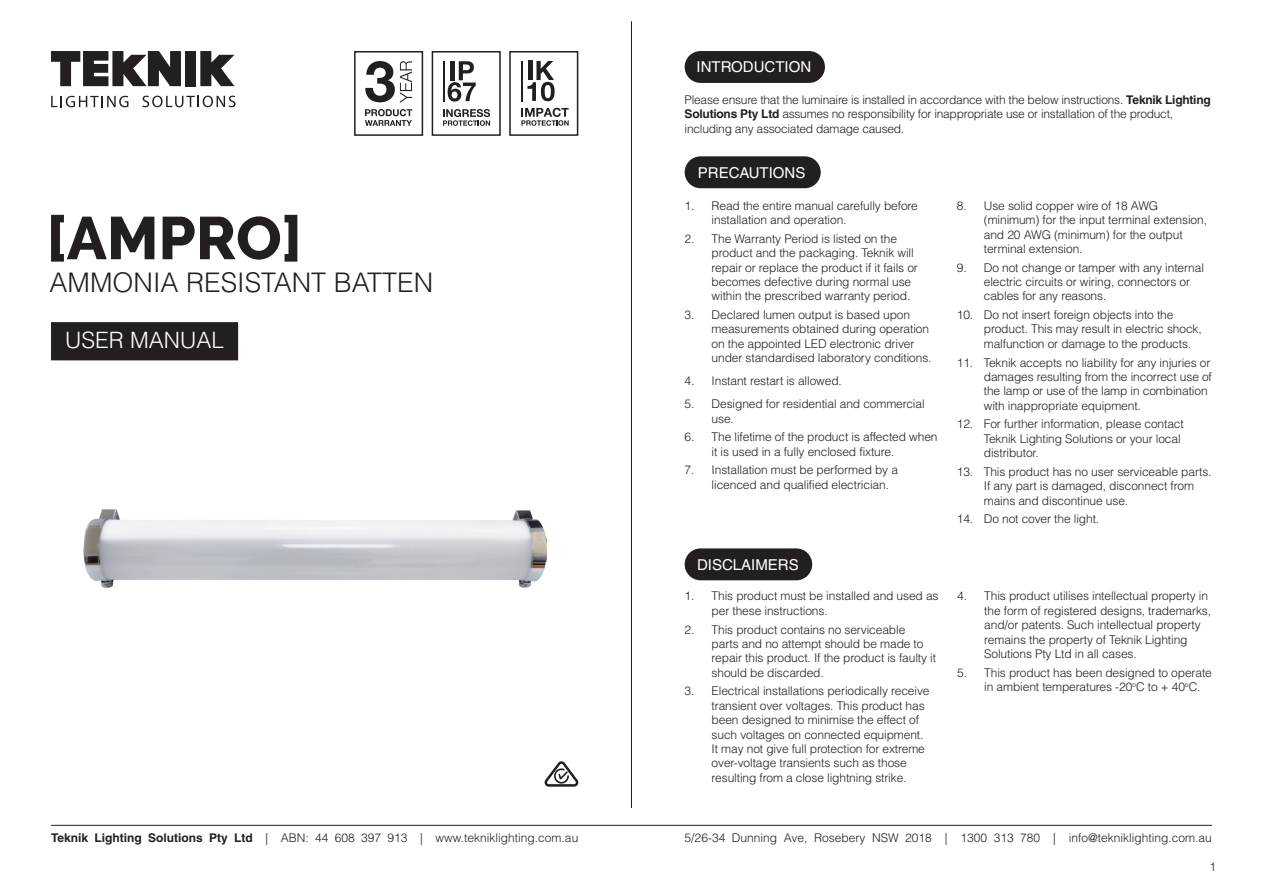
<style>
.page{position:relative;width:1263px;height:893px;background:#fff}
.page>*{position:absolute;margin:0;border:0;box-sizing:border-box;transform-origin:0 0}
.Manual__Range_Name{font:800 60px "Raleway";color:#231f20}
.Manual__Product_Type{font:300 27px "Helvetica LT Pro";color:#231f20}
.Manual___User_Manual__Box{font:300 22.5px "Helvetica LT Pro";color:#fff}
.Manual__Sub_Head_in_Rounded_Box{font:15px "Helvetica LT Pro";color:#fff}
.Manual__Body_Copy{font:300 12px/14.4px "Helvetica LT Pro";letter-spacing:-.01em;color:#231f20}
.s1{font-weight:700}
</style>
<div class="page">
<hr style="left:51px;top:825px;width:1161px;height:1px;background:#231f20">
<div style="left:52px;top:323px;width:185px;height:37px;background:#231f20"></div>
<div style="left:51px;top:322px;width:187px;height:38px;border:2px solid #231f20"></div>
<svg style="left:200px;top:51px;width:34px;height:35px"></svg>
<svg style="left:51px;top:51px;width:130px;height:35px"></svg>
<div style="left:185px;top:51px;width:11px;height:35px;background:#231f20"></div>
<svg style="left:51px;top:96px;width:77px;height:11px"></svg>
<svg style="left:142px;top:96px;width:94px;height:11px"></svg>
<svg style="left:544px;top:761px;width:34px;height:26px"></svg>
<div style="left:685px;top:548px;width:127px;height:32px;background:#231f20;border-radius:16px"></div>
<div style="left:685px;top:51px;width:140px;height:32px;background:#231f20;border-radius:16px"></div>
<div style="left:685px;top:156px;width:136px;height:32px;background:#231f20;border-radius:16px"></div>
<hr style="left:631px;top:21px;width:1px;height:787px;background:#231f20">
<div style="left:509px;top:51px;width:69px;height:85px;border:2px solid #231f20"></div>
<hr style="left:521px;top:61px;width:1px;height:41px;background:#231f20">
<svg style="left:521px;top:108px;width:48px;height:18px"></svg>
<svg style="left:527px;top:61px;width:28px;height:40px"></svg>
<div style="left:432px;top:51px;width:69px;height:85px;border:2px solid #231f20"></div>
<hr style="left:443px;top:61px;width:1px;height:41px;background:#231f20">
<svg style="left:443px;top:109px;width:47px;height:17px"></svg>
<svg style="left:448px;top:61px;width:28px;height:41px"></svg>
<div style="left:354px;top:51px;width:69px;height:85px;border:2px solid #231f20"></div>
<svg style="left:365px;top:109px;width:47px;height:17px"></svg>
<svg style="left:365px;top:61px;width:47px;height:42px"></svg>
<img style="left:83px;top:509px;width:463px;height:79px">
<p class="Manual__Sub_Head_in_Rounded_Box" style="left:696px;top:58px;width:116px">INTRODUCTION</p>
<p class="Manual__Body_Copy" style="left:685px;top:92px;width:528px">Please ensure that the luminaire is installed in accordance with the below instructions. <span class="s1">Teknik Lighting<br>Solutions Pty Ltd</span> assumes no responsibility for inappropriate use or installation of the product, including any associated damage caused.</p>
<p class="Manual__Range_Name" style="left:46px;top:204px;width:257px">[AMPRO]</p>
<p class="Manual__Product_Type" style="left:50px;top:265px;width:385px">AMMONIA RESISTANT BATTEN</p>
<p class="Manual___User_Manual__Box" style="left:65px;top:326px;width:160px">USER MANUAL</p>
<p class="Manual__Sub_Head_in_Rounded_Box" style="left:698px;top:164px;width:109px">PRECAUTIONS</p>
<p class="Manual__Body_Copy" style="left:712px;top:198px;width:208px;text-indent:-27px">1. Read the entire manual carefully before installation and operation.</p>
<p class="Manual__Body_Copy" style="left:712px;top:231px;width:208px;text-indent:-27px">2. The Warranty Period is listed on the product and the packaging. Teknik will repair or replace the product if it fails or becomes defective during normal use within the prescribed warranty period.</p>
<p class="Manual__Body_Copy" style="left:712px;top:307px;width:221px;text-indent:-27px">3. Declared lumen output is based upon measurements obtained during operation on the appointed LED electronic driver under standardised laboratory conditions.</p>
<p class="Manual__Body_Copy" style="left:685px;top:374px;width:159px">4. Instant restart is allowed.</p>
<p class="Manual__Body_Copy" style="left:712px;top:396px;width:215px;text-indent:-27px">5. Designed for residential and commercial use.</p>
<p class="Manual__Body_Copy" style="left:712px;top:430px;width:227px;text-indent:-27px">6. The lifetime of the product is affected when it is used in a fully enclosed fixture.</p>
<p class="Manual__Body_Copy" style="left:712px;top:463px;width:188px;text-indent:-27px">7. Installation must be performed by a licenced and qualified electrician.</p>
<p class="Manual__Sub_Head_in_Rounded_Box" style="left:697px;top:556px;width:103px">DISCLAIMERS</p>
<p class="Manual__Body_Copy" style="left:712px;top:589px;width:228px;text-indent:-27px">1. This product must be installed and used as per these instructions.</p>
<p class="Manual__Body_Copy" style="left:712px;top:622px;width:226px;text-indent:-27px">2. This product contains no serviceable<br>parts and no attempt should be made to repair this product. If the product is faulty it should be discarded.</p>
<p class="Manual__Body_Copy" style="left:712px;top:684px;width:219px;text-indent:-27px">3. Electrical installations periodically receive transient over voltages. This product has been designed to minimise the effect of such voltages on connected equipment.<br>It may not give full protection for extreme over-voltage transients such as those resulting from a close lightning strike.</p>
<p class="Manual__Body_Copy" style="left:984px;top:198px;width:225px;text-indent:-27px">8. Use solid copper wire of 18 AWG (minimum) for the input terminal extension, and 20 AWG (minimum) for the output terminal extension.</p>
<p class="Manual__Body_Copy" style="left:984px;top:260px;width:222px;text-indent:-27px">9. Do not change or tamper with any internal electric circuits or wiring, connectors or cables for any reasons.</p>
<p class="Manual__Body_Copy" style="left:984px;top:307px;width:219px;text-indent:-27px">10. Do not insert foreign objects into the product. This may result in electric shock, malfunction or damage to the products.</p>
<p class="Manual__Body_Copy" style="left:984px;top:355px;width:230px;text-indent:-27px">11. Teknik accepts no liability for any injuries or damages resulting from the incorrect use of the lamp or use of the lamp in combination with inappropriate equipment.</p>
<p class="Manual__Body_Copy" style="left:984px;top:417px;width:201px;text-indent:-27px">12. For further information, please contact<br>Teknik Lighting Solutions or your local distributor.</p>
<p class="Manual__Body_Copy" style="left:984px;top:464px;width:229px;text-indent:-27px">13. This product has no user serviceable parts.<br>If any part is damaged, disconnect from mains and discontinue use.</p>
<p class="Manual__Body_Copy" style="left:957px;top:512px;width:144px">14. Do not cover the light.</p>
<p class="Manual__Body_Copy" style="left:984px;top:589px;width:228px;text-indent:-27px">4. This product utilises intellectual property in the form of registered designs, trademarks, and/or patents. Such intellectual property remains the property of Teknik Lighting Solutions Pty Ltd in all cases.</p>
<p class="Manual__Body_Copy" style="left:984px;top:665px;width:229px;text-indent:-27px">5. This product has been designed to operate in ambient temperatures -20<sup>o</sup>C to + 40<sup>o</sup>C.</p>
<p class="Manual__Body_Copy" style="left:51px;top:830px;width:529px"><span class="s1">Teknik Lighting Solutions Pty Ltd</span> | ABN: 44 608 397 913 | www.tekniklighting.com.au</p>
<p class="Manual__Body_Copy" style="left:685px;top:830px;width:529px">5/26-34 Dunning Ave, Rosebery NSW 2018 | 1300 313 780 | info@tekniklighting.com.au</p>
<p class="Manual__Body_Copy" style="left:1209px;top:860px;width:8px">1</p>
</div>
